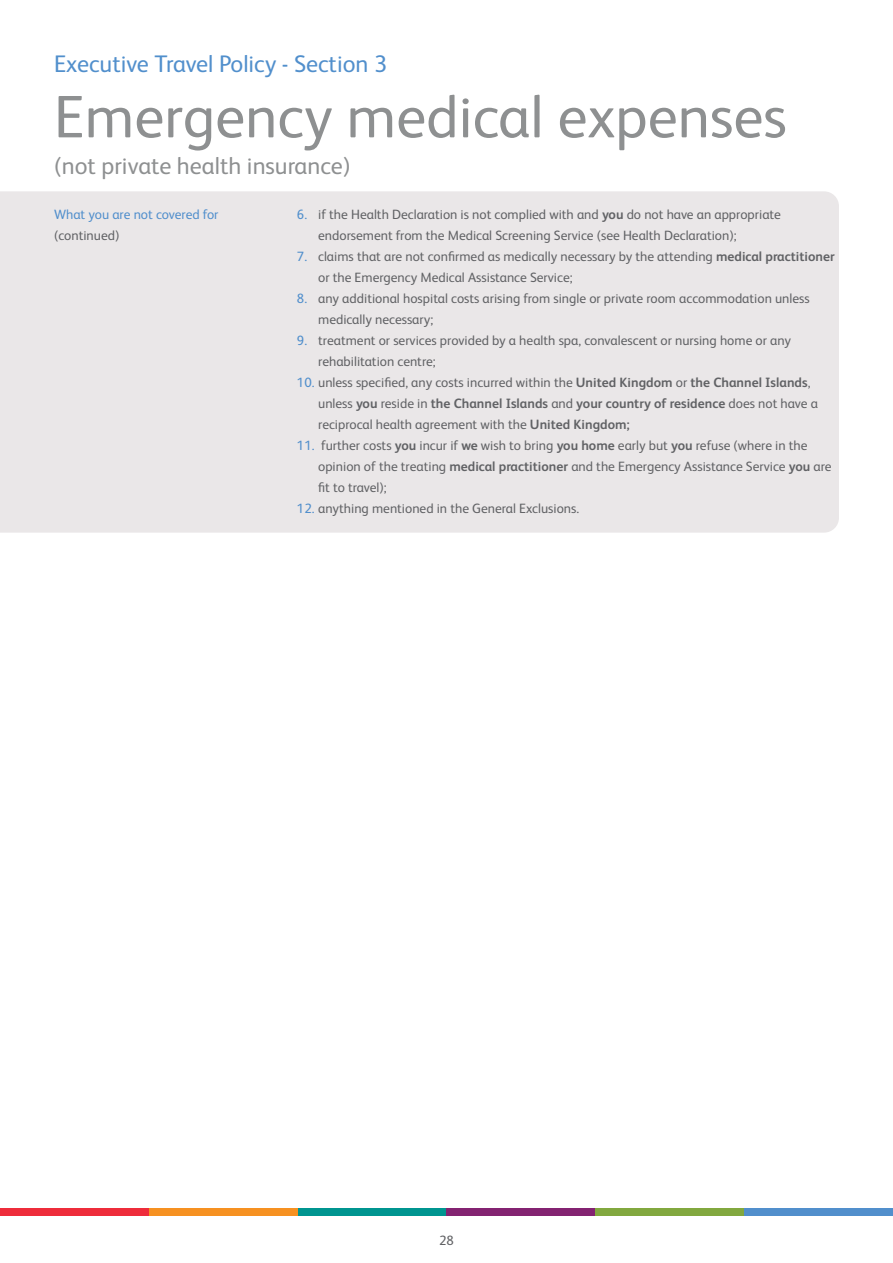
<style>
.page{position:relative;width:893px;height:1263px;background:#fff}
.page>*{position:absolute;margin:0;border:0;box-sizing:border-box;transform-origin:0 0}
.t1{font:60px "FS Albert";color:#8e9091}
.t2{font:24px "FS Albert";color:#518fcc}
.t3{font:24px "FS Albert";color:#8e9091}
.abc_DAS{font:13.5px/21px "FS Albert";color:#616265}
.abc_DAS-2{font:13.5px "FS Albert";color:#518fcc}
.s1{color:#518fcc}
.s2{font-weight:700}
</style>
<div class="page">
<div style="left:0;top:1208px;width:149px;height:8px;background:#ee2c3b"></div>
<div style="left:149px;top:1208px;width:149px;height:8px;background:#f69121"></div>
<div style="left:298px;top:1208px;width:148px;height:8px;background:#009590"></div>
<div style="left:446px;top:1208px;width:149px;height:8px;background:#832371"></div>
<div style="left:595px;top:1208px;width:149px;height:8px;background:#82a83f"></div>
<div style="left:744px;top:1208px;width:149px;height:8px;background:#518fcc"></div>
<div style="left:0;top:191px;width:839px;height:342px;background:#eae7e8"></div>
<p class="t2" style="left:54px;top:48px;width:335px">Executive Travel Policy - Section 3</p>
<p class="t1" style="left:54px;top:77px;width:734px">Emergency medical expenses</p>
<p class="t3" style="left:54px;top:150px;width:298px">(not private health insurance)</p>
<p class="abc_DAS-2" style="left:54px;top:205px;width:166px">What you are not covered for</p>
<p class="abc_DAS" style="left:54px;top:224px;width:67px">(continued)</p>
<p class="abc_DAS" style="left:318px;top:203px;width:464px;text-indent:-21px"><span class="s1">6.</span> if the Health Declaration is not complied with and <span class="s2">you</span> do not have an appropriate endorsement from the Medical Screening Service (see Health Declaration);</p>
<p class="abc_DAS" style="left:318px;top:245px;width:518px;text-indent:-21px"><span class="s1">7.</span> claims that are not confirmed as medically necessary by the attending <span class="s2">medical practitioner </span>or the Emergency Medical Assistance Service;</p>
<p class="abc_DAS" style="left:318px;top:287px;width:493px;text-indent:-21px"><span class="s1">8.</span> any additional hospital costs arising from single or private room accommodation unless medically necessary;</p>
<p class="abc_DAS" style="left:318px;top:329px;width:474px;text-indent:-21px"><span class="s1">9.</span> treatment or services provided by a health spa, convalescent or nursing home or any rehabilitation centre;</p>
<p class="abc_DAS" style="left:318px;top:371px;width:501px;text-indent:-21px"><span class="s1">10.</span> unless specified, any costs incurred within the <span class="s2">United Kingdom</span> or <span class="s2">the Channel Islands</span>, unless <span class="s2">you</span> reside in <span class="s2">the Channel Islands</span> and <span class="s2">your country of residence</span> does not have a reciprocal health agreement with the <span class="s2">United Kingdom;</span></p>
<p class="abc_DAS" style="left:318px;top:434px;width:515px;text-indent:-21px"><span class="s1">11.</span> further costs <span class="s2">you</span> incur if <span class="s2">we</span> wish to bring <span class="s2">you home</span> early but <span class="s2">you</span> refuse (where in the opinion of the treating <span class="s2">medical practitioner</span> and the Emergency Assistance Service <span class="s2">you</span> are fit to travel);</p>
<p class="abc_DAS" style="left:297px;top:497px;width:284px"><span class="s1">12.</span> anything mentioned in the General Exclusions.</p>
<p class="abc_DAS" style="left:439px;top:1229px;width:16px">28</p>
</div>
